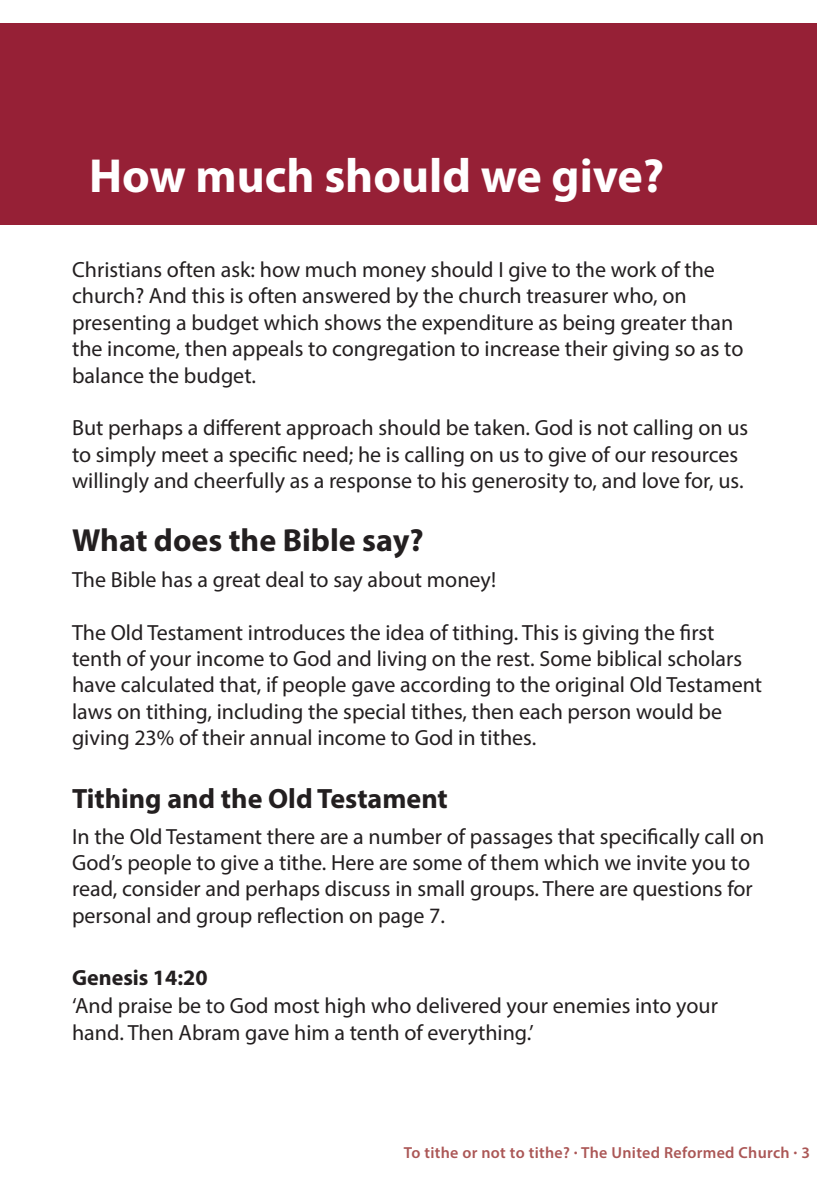
<style>
.page{position:relative;width:840px;height:1191px;background:#fff}
.page>*{position:absolute;margin:0;border:0;box-sizing:border-box;transform-origin:0 0}
.t1{font:700 48px "Myriad Pro";color:#fff}
.t2{font:700 32px "Myriad Pro";color:#231f20}
.t3{font:700 28px "Myriad Pro";color:#231f20}
.t4{font:22px/26.4px "Myriad Pro";color:#231f20}
.t5{font:700 22px "Myriad Pro";color:#231f20}
.t6{font:600 16px "Myriad Pro";letter-spacing:.02em;color:#ab5756}
</style>
<div class="page">
<div style="left:0;top:0;width:839px;height:224px;background:#962036"></div>
<div style="left:816px;top:0;width:23px;height:1191px;background:#fff"></div>
<div style="left:0;top:0;width:839px;height:23px;background:#fff"></div>
<h1 class="t1" style="left:89px;top:145px;width:576px">How much should we give?</h1>
<p class="t4" style="left:72px;top:256px;width:672px">Christians often ask: how much money should I give to the work of the church? And this is often answered by the church treasurer who, on presenting a budget which shows the expenditure as being greater than the income, then appeals to congregation to increase their giving so as to balance the budget.</p>
<p class="t4" style="left:72px;top:414px;width:677px">But perhaps a different approach should be taken. God is not calling on us to simply meet a specific need; he is calling on us to give of our resources willingly and cheerfully as a response to his generosity to, and love for, us.</p>
<h2 class="t2" style="left:72px;top:519px;width:353px">What does the Bible say?</h2>
<p class="t4" style="left:72px;top:566px;width:425px">The Bible has a great deal to say about money!</p>
<p class="t4" style="left:72px;top:618px;width:691px">The Old Testament introduces the idea of tithing. This is giving the first tenth of your income to God and living on the rest. Some biblical scholars have calculated that, if people gave according to the original Old Testament laws on tithing, including the special tithes, then each person would be giving 23% of their annual income to God in tithes.</p>
<p class="t3" style="left:72px;top:780px;width:377px">Tithing and the Old Testament</p>
<p class="t4" style="left:72px;top:822px;width:693px">In the Old Testament there are a number of passages that specifically call on God’s people to give a tithe. Here are some of them which we invite you to read, consider and perhaps discuss in small groups. There are questions for personal and group reflection on page 7.</p>
<p class="t5" style="left:72px;top:963px;width:137px">Genesis 14:20</p>
<p class="t4" style="left:72px;top:992px;width:647px">‘And praise be to God most high who delivered your enemies into your hand. Then Abram gave him a tenth of everything.’</p>
<p class="t6" style="left:404px;top:1142px;width:407px">To tithe or not to tithe? · The United Reformed Church · 3</p>
</div>
